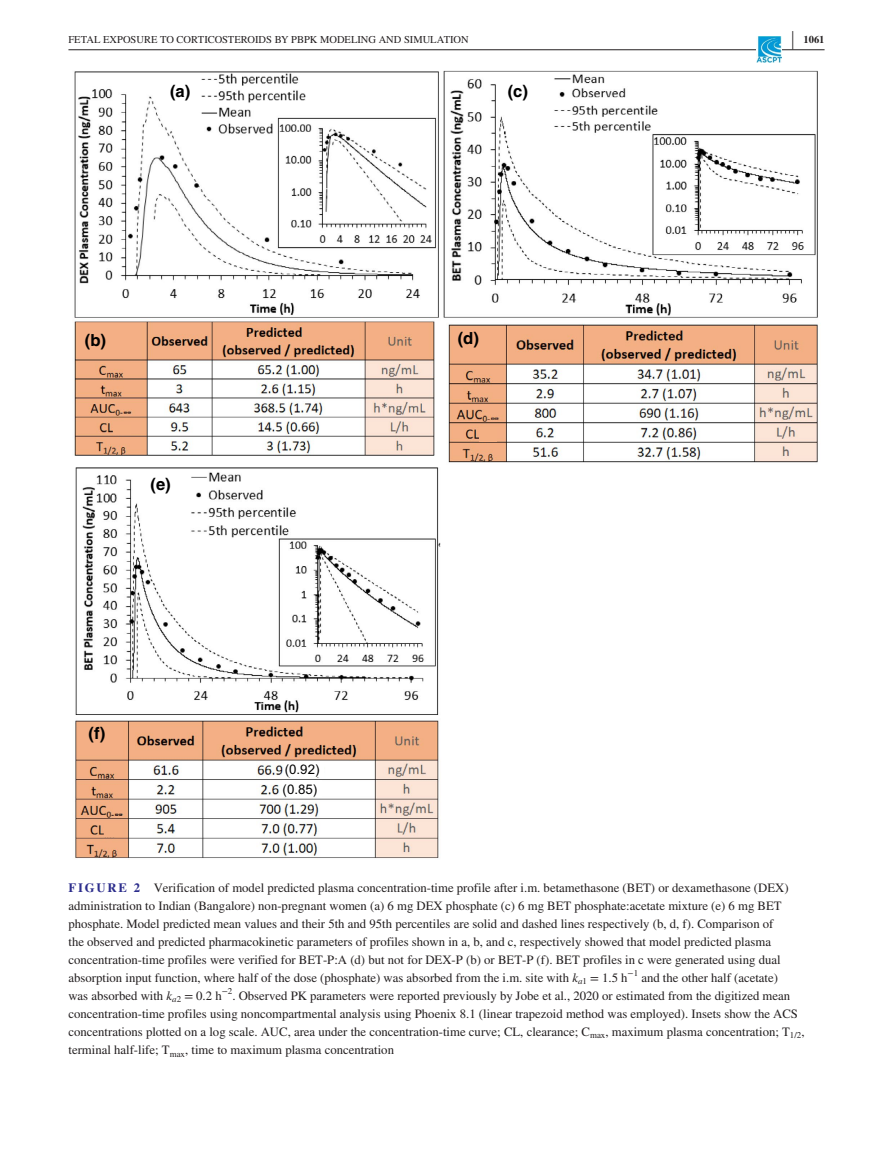
<style>
.page{position:relative;width:893px;height:1174px;background:#fff}
.page>*{position:absolute;margin:0;border:0;box-sizing:border-box;transform-origin:0 0}
.t1{font:700 25.95px "STIX";color:#231f20;scale:.36 1}
.t2{font:700 16.65px "Helvetica";color:#000}
.t3{font:13.35px/19.8px "Arial";color:#000}
.t4{font:12.75px/18px "STIX";color:#231f20}
.t5{font:10.5px "STIX";color:#231f20}
.t6{font:700 10.5px "STIX";color:#231f20}
.s1{font-weight:700;color:#2c2d8c}
.s2{font-style:italic}
</style>
<div class="page">
<hr style="left:68px;top:49px;width:756px;height:1px;background:#231f20">
<img style="left:756px;top:37px;width:26px;height:25px">
<img style="left:74px;top:70px;width:744px;height:789px">
<div style="left:498px;top:76px;width:41px;height:31px;background:#fff"></div>
<div style="left:285px;top:761px;width:39px;height:16px;background:#fff"></div>
<div style="left:283px;top:780px;width:39px;height:17px;background:#fff"></div>
<div style="left:113px;top:425px;width:18px;height:9px;background:#f4b084"></div>
<div style="left:479px;top:427px;width:18px;height:14px;background:#f4b084"></div>
<div style="left:104px;top:823px;width:18px;height:14px;background:#f4b084"></div>
<h1 class="t1" style="left:792px;top:25px;width:7px">|</h1>
<p class="t5" style="left:68px;top:32px;width:402px">FETAL EXPOSURE TO CORTICOSTEROIDS BY PBPK MODELING AND SIMULATION</p>
<p class="t6" style="left:803px;top:33px;width:22px">1061</p>
<h2 class="t2" style="left:170px;top:81px;width:22px">(a)</h2>
<h2 class="t2" style="left:508px;top:81px;width:22px">(c)</h2>
<h2 class="t2" style="left:85px;top:330px;width:23px">(b)</h2>
<h2 class="t2" style="left:150px;top:474px;width:22px">(e)</h2>
<h2 class="t2" style="left:458px;top:328px;width:23px">(d)</h2>
<h2 class="t2" style="left:89px;top:723px;width:18px">(f)</h2>
<p class="t3" style="left:283px;top:759px;width:38px">(0.92) (0.85)</p>
<p class="t4" style="left:68px;top:879px;width:738px"><span class="s1">FIGURE 2</span> Verification of model predicted plasma concentration-time profile after i.m. betamethasone (BET) or dexamethasone (DEX) administration to Indian (Bangalore) non-pregnant women (a) 6 mg DEX phosphate (c) 6 mg BET phosphate:acetate mixture (e) 6 mg BET phosphate. Model predicted mean values and their 5th and 95th percentiles are solid and dashed lines respectively (b, d, f). Comparison of<br>the observed and predicted pharmacokinetic parameters of profiles shown in a, b, and c, respectively showed that model predicted plasma concentration-time profiles were verified for BET-P:A (d) but not for DEX-P (b) or BET-P (f). BET profiles in c were generated using dual absorption input function, where half of the dose (phosphate) was absorbed from the i.m. site with <span class="s2">k</span><sub>a</sub><sub>1</sub> = 1.5 h<sup>−1</sup> and the other half (acetate)<br>was absorbed with <span class="s2">k</span><sub>a</sub><sub>2</sub> = 0.2 h<sup>−2</sup>. Observed PK parameters were reported previously by Jobe et al., 2020 or estimated from the digitized mean concentration-time profiles using noncompartmental analysis using Phoenix 8.1 (linear trapezoid method was employed). Insets show the ACS concentrations plotted on a log scale. AUC, area under the concentration-time curve; CL, clearance; C<sub>max</sub>, maximum plasma concentration; T<sub>1/2</sub>, terminal half-life; T<sub>max</sub>, time to maximum plasma concentration</p>
</div>
